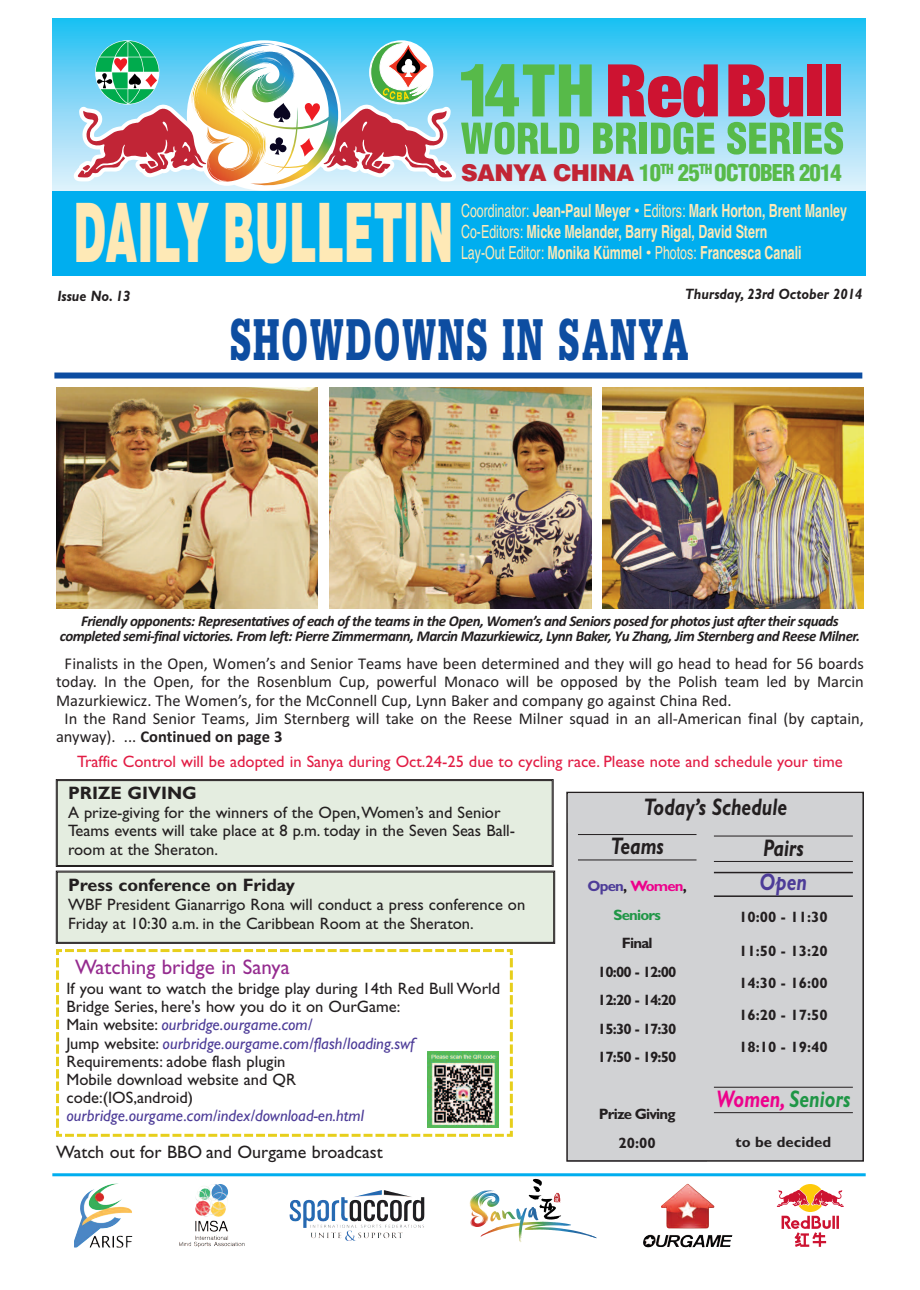
<style>
.page{position:relative;width:920px;height:1290px;background:#fff}
.page>*{position:absolute;margin:0;border:0;box-sizing:border-box;transform-origin:0 0}
.t1{font:900 82.2px "Helvetica";color:#fee9b6;scale:.5 1}
.t2{font:900 62.1px "Serifa BT";letter-spacing:.06em;color:#0d4da1;scale:.56 1}
.t3{font:italic 700 24px/39.2px "Gill Sans Bridge";color:#231f20;scale:.8 1}
.t4{font:italic 700 24px "Gill Sans Bridge";color:#1f9646;scale:.8 1}
.t5{font:italic 700 24px "Gill Sans Bridge";color:#4d3c98;scale:.8 1}
.t6{font:900 condensed 22.65px "Helvetica";letter-spacing:-.035em;color:#58ba49}
.t7{font:21px "Gill Sans Bridge";color:#952b8f}
.t8{font:700 18.15px/21.1px "Helvetica";color:#fee9b6;scale:.68 1}
.t9{font:700 18px "Gill Sans Bridge";color:#231f20}
.t10{font:18px "Gill Sans Bridge";color:#231f20}
.t11{font:16.5px/18.1px "Gill Sans Bridge";color:#231f20}
.t12{font:16.5px "Calibri";color:#231f20}
.t13{font:16.5px "Gill Sans Bridge";color:#e21c44}
.t14{font:italic 16.5px "Gill Sans Bridge";color:#4d3c98}
.t15{font:700 16.5px "Calibri";color:#231f20}
.t16{font:italic 700 15px/15px "Calibri";letter-spacing:-.035em;color:#231f20;text-align:center}
.t17{font:700 15px/31.7px "Gill Sans Bridge";color:#231f20;text-align:justify}
.t18{font:700 15px/28.5px "Gill Sans Bridge";letter-spacing:-.055em;color:#231f20;text-align:center}
.t19{font:italic 700 15px "Gill Sans Bridge";color:#231f20;scale:.92 1}
.t20{font:700 15px/28.5px "Gill Sans Bridge";letter-spacing:-.055em;color:#1f9646;text-align:center}
.s1{font-stretch:normal;font-size:23.1px;color:#c22535}
.s2{font-weight:400}
.s3{font-style:italic;color:#4d3c98}
.s4{color:#4d3c98}
.s5{color:#231f20}
.s6{color:#ed028c}
</style>
<div class="page">
<div style="left:52px;top:190px;width:814px;height:86px;background:#00aeef"></div>
<div style="left:52px;top:19px;width:814px;height:171px;background:linear-gradient(to bottom,#23bff2,#e7f1fc)"></div>
<hr style="left:52px;top:1173px;width:814px;height:3px;background:#00aeef">
<svg style="left:74px;top:40px;width:644px;height:151px;background:#a2bfbd"></svg>
<svg style="left:727px;top:64px;width:116px;height:91px;background:#94928a"></svg>
<div style="left:807px;top:64px;width:14px;height:52px;background:#cd1331"></div>
<div style="left:826px;top:64px;width:14px;height:52px;background:#cd1331"></div>
<img style="left:98px;top:1184px;width:21px;height:21px">
<img style="left:204px;top:1184px;width:24px;height:33px">
<img style="left:341px;top:1190px;width:84px;height:32px">
<img style="left:477px;top:1179px;width:84px;height:50px">
<svg style="left:589px;top:1234px;width:7px;height:4px"></svg>
<img style="left:650px;top:1183px;width:64px;height:60px">
<svg style="left:776px;top:1184px;width:68px;height:63px"></svg>
<div style="left:54px;top:372px;width:808px;height:6px;background:#0d4da1"></div>
<svg style="left:56px;top:949px;width:457px;height:188px"></svg>
<svg style="left:424px;top:1051px;width:78px;height:77px"></svg>
<img style="left:427px;top:1051px;width:71px;height:77px">
<img style="left:330px;top:388px;width:262px;height:221px">
<div style="left:568px;top:794px;width:295px;height:34px;background:#d1d2d4"></div>
<div style="left:567px;top:824px;width:140px;height:338px;background:#d1d2d4"></div>
<hr style="left:578px;top:834px;width:118px;height:1px;background:#231f20">
<hr style="left:578px;top:859px;width:118px;height:1px;background:#231f20">
<div style="left:703px;top:825px;width:160px;height:336px;background:#d1d2d4"></div>
<hr style="left:714px;top:836px;width:139px;height:1px;background:#231f20">
<hr style="left:714px;top:861px;width:139px;height:1px;background:#231f20">
<hr style="left:714px;top:872px;width:139px;height:1px;background:#231f20">
<hr style="left:714px;top:895px;width:139px;height:2px;background:#231f20">
<hr style="left:714px;top:1087px;width:139px;height:1px;background:#231f20">
<hr style="left:714px;top:1112px;width:139px;height:1px;background:#231f20">
<div style="left:566px;top:792px;width:298px;height:370px;border:2px solid #231f20"></div>
<div style="left:57px;top:781px;width:495px;height:84px;background:#e4ede0"></div>
<div style="left:56px;top:779px;width:497px;height:88px;border:1px solid #231f20"></div>
<div style="left:57px;top:780px;width:495px;height:86px;border:1px solid #231f20"></div>
<div style="left:57px;top:872px;width:497px;height:70px;background:#e4ede0"></div>
<div style="left:56px;top:871px;width:499px;height:72px;border:1px solid #231f20"></div>
<img style="left:602px;top:388px;width:262px;height:221px">
<img style="left:56px;top:388px;width:262px;height:221px">
<h3 class="t6" style="left:461px;top:160px;width:382px"><span class="s1">SANYA CHINA</span> 10<sup>TH</sup> 25<sup>TH</sup> OCTOBER 2014</h3>
<h1 class="t1" style="left:74px;top:186px;width:761px">DAILY BULLETIN</h1>
<p class="t8" style="left:461px;top:200px;width:569px"><span class="s2">Coordinator:</span> Jean-Paul Meyer <span class="s2">• Editors:</span> Mark Horton, Brent Manley<br><span class="s2">Co-Editors:</span> Micke Melander, Barry Rigal, David Stern<br><span class="s2">Lay-Out Editor:</span> Monika Kümmel <span class="s2">• Photos:</span> Francesca Canali</p>
<p class="t19" style="left:57px;top:287px;width:81px">Issue No. 13</p>
<p class="t19" style="left:685px;top:285px;width:194px">Thursday, 23rd October 2014</p>
<h2 class="t2" style="left:230px;top:303px;width:819px">SHOWDOWNS IN SANYA</h2>
<p class="t16" style="left:60px;top:613px;width:802px">Friendly opponents: Representatives of each of the teams in the Open, Women’s and Seniors posed for photos just after their squads completed semi-final victories. From left: Pierre Zimmermann, Marcin Mazurkiewicz, Lynn Baker, Yu Zhang, Jim Sternberg and Reese Milner.</p>
<p class="t12" style="left:65px;top:654px;width:801px">Finalists in the Open, Women’s and Senior Teams have been determined and they will go head to head for 56 boards</p>
<p class="t12" style="left:56px;top:672px;width:809px">today. In the Open, for the Rosenblum Cup, powerful Monaco will be opposed by the Polish team led by Marcin</p>
<p class="t12" style="left:56px;top:690px;width:677px">Mazurkiewicz. The Women’s, for the McConnell Cup, Lynn Baker and company go against China Red.</p>
<p class="t12" style="left:65px;top:708px;width:801px">In the Rand Senior Teams, Jim Sternberg will take on the Reese Milner squad in an all-American final (by captain,</p>
<p class="t15" style="left:56px;top:726px;width:228px"><span class="s2">anyway). ...</span> Continued on page 3</p>
<p class="t13" style="left:77px;top:752px;width:767px">Traffic Control will be adopted in Sanya during Oct.24-25 due to cycling race. Please note and schedule your time</p>
<p class="t9" style="left:68px;top:782px;width:130px">PRIZE GIVING</p>
<p class="t11" style="left:68px;top:803px;width:449px;line-height:18.6px">A prize-giving for the winners of the Open,Women’s and Senior<br>Teams events will take place at 8 p.m. today in the Seven Seas Ball&shy;room at the Sheraton.</p>
<p class="t9" style="left:68px;top:874px;width:228px">Press conference on Friday</p>
<p class="t11" style="left:68px;top:894px;width:459px;line-height:19.2px">WBF President Gianarrigo Rona will conduct a press conference on<br>Friday at 10:30 a.m. in the Caribbean Room at the Sheraton.</p>
<p class="t7" style="left:75px;top:954px;width:216px">Watching bridge in Sanya</p>
<p class="t11" style="left:67px;top:979px;width:435px">If you want to watch the bridge play during 14th Red Bull World Bridge Series, here's how you do it on OurGame:<br>Main website: <span class="s3">ourbridge.ourgame.com/<br></span>Jump website: <span class="s3">ourbridge.ourgame.com/flash/loading.swf </span>Requirements: adobe flash plugin<br>Mobile download website and QR<br>code:(IOS,android)</p>
<p class="t14" style="left:67px;top:1106px;width:299px">ourbridge.ourgame.com/index/download-en.html</p>
<p class="t10" style="left:56px;top:1141px;width:328px">Watch out for BBO and Ourgame broadcast</p>
<h3 class="t3" style="left:611px;top:787px;width:222px;text-indent:33px">Today’s Schedule<br>Teams</h3>
<p class="t20" style="left:588px;top:872px;width:101px"><span class="s4">Open</span><span class="s5">,</span> <span class="s6">Women</span><span class="s5">,<br></span>Seniors</p>
<p class="t18" style="left:598px;top:929px;width:80px">Final<br>10:00 - 12:00<br>12:20 - 14:20<br>15:30 - 17:30<br>17:50 - 19:50</p>
<h3 class="t3" style="left:763px;top:828px;width:52px">Pairs</h3>
<h3 class="t5" style="left:760px;top:867px;width:61px">Open</h3>
<p class="t17" style="left:739px;top:901px;width:90px">10:00 - 11:30</p>
<p class="t17" style="left:739px;top:935px;width:90px">11:50 - 13:20<br>14:30 - 16:00<br>16:20 - 17:50<br>18:10 - 19:40</p>
<h3 class="t4" style="left:716px;top:1084px;width:169px"><span class="s6">Women,</span> Seniors</h3>
<p class="t17" style="left:736px;top:1126px;width:97px">to be decided</p>
<p class="t18" style="left:599px;top:1100px;width:78px">Prize Giving<br>20:00</p>
</div>
